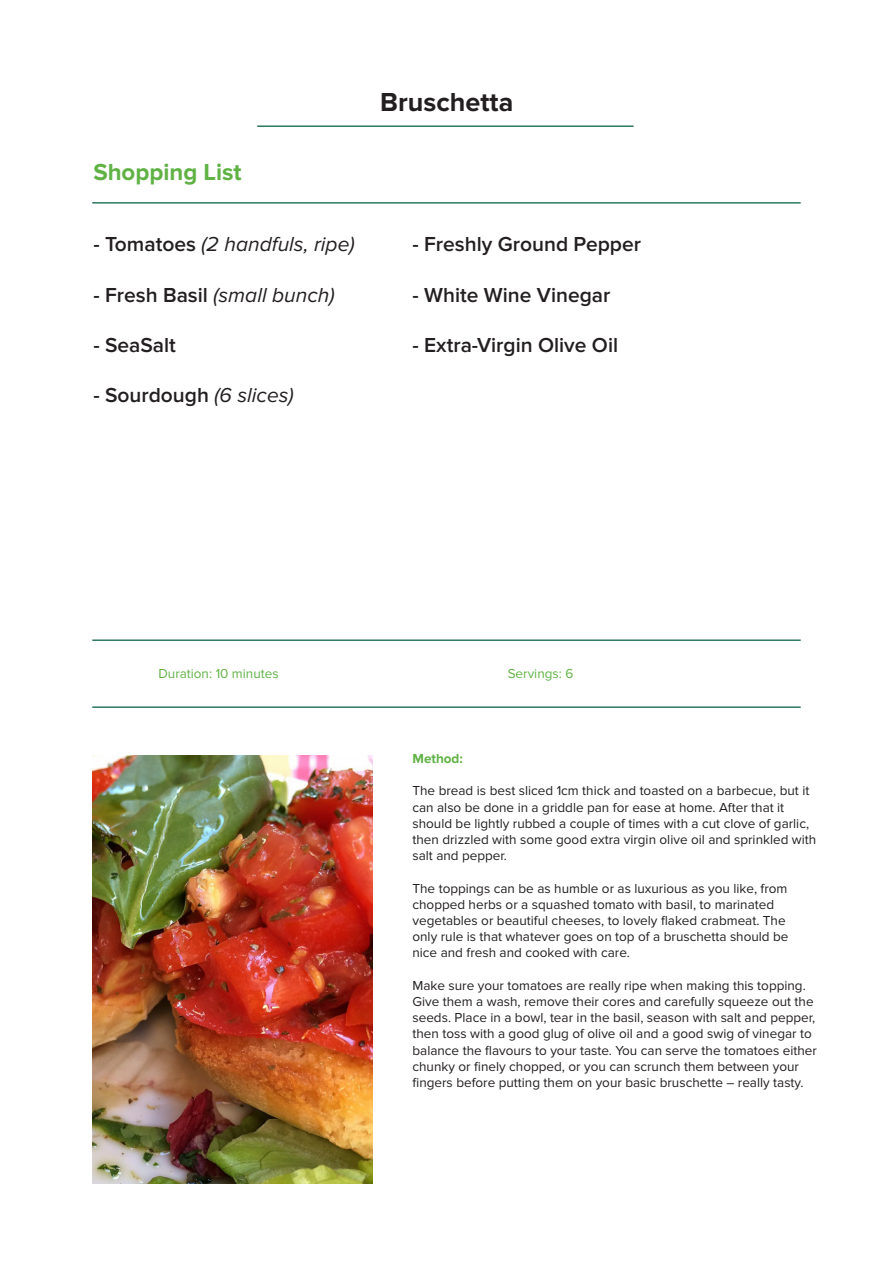
<style>
.page{position:relative;width:893px;height:1263px;background:#fff}
.page>*{position:absolute;margin:0;border:0;box-sizing:border-box;transform-origin:0 0}
.t1{font:700 27px "Proxima Nova";color:#231f20}
.t2{font:700 24px "Proxima Nova";color:#60b245}
.t3{font:600 21px "Proxima Nova";color:#231f20}
.t4{font:italic 21px "Proxima Nova";color:#231f20}
.t5{font:13.5px/16.2px "Proxima Nova";color:#231f20}
.t6{font:13.5px "Proxima Nova";color:#60b245}
.t7{font:700 13.5px "Proxima Nova";color:#60b245}
.s1{font-weight:600;font-style:normal}
.s2{font-weight:400;font-style:italic}
</style>
<div class="page">
<hr style="left:92px;top:202px;width:709px;height:2px;background:#2e7862">
<hr style="left:257px;top:125px;width:377px;height:2px;background:#2e7862">
<hr style="left:92px;top:639px;width:709px;height:2px;background:#2e7862">
<hr style="left:92px;top:706px;width:709px;height:2px;background:#2e7862">
<img style="left:92px;top:755px;width:280px;height:428px">
<p class="t2" style="left:93px;top:158px;width:150px">Shopping List</p>
<p class="t4" style="left:93px;top:233px;width:263px"><span class="s1">- Tomatoes</span> (2 handfuls, ripe)</p>
<p class="t4" style="left:93px;top:283px;width:243px"><span class="s1">- Fresh Basil</span> (small bunch)</p>
<p class="t3" style="left:93px;top:333px;width:84px">- SeaSalt</p>
<p class="t3" style="left:93px;top:383px;width:202px">- Sourdough <span class="s2">(6 slices)</span></p>
<p class="t1" style="left:380px;top:87px;width:135px">Bruschetta</p>
<p class="t3" style="left:412px;top:232px;width:230px">- Freshly Ground Pepper</p>
<p class="t3" style="left:412px;top:282px;width:199px">- White Wine Vinegar</p>
<p class="t3" style="left:412px;top:333px;width:207px">- Extra-Virgin Olive Oil</p>
<p class="t6" style="left:158px;top:666px;width:122px">Duration: 10 minutes</p>
<p class="t6" style="left:508px;top:666px;width:67px">Servings: 6</p>
<p class="t7" style="left:412px;top:751px;width:52px">Method:</p>
<p class="t5" style="left:412px;top:783px;width:398px">The bread is best sliced 1cm thick and toasted on a barbecue, but it</p>
<p class="t5" style="left:412px;top:799px;width:373px">can also be done in a griddle pan for ease at home. After that it</p>
<p class="t5" style="left:412px;top:815px;width:398px">should be lightly rubbed a couple of times with a cut clove of garlic,</p>
<p class="t5" style="left:412px;top:832px;width:405px">then drizzled with some good extra virgin olive oil and sprinkled with salt and pepper.</p>
<p class="t5" style="left:412px;top:880px;width:376px">The toppings can be as humble or as luxurious as you like, from chopped herbs or a squashed tomato with basil, to marinated</p>
<p class="t5" style="left:412px;top:913px;width:375px">vegetables or beautiful cheeses, to lovely flaked crabmeat. The</p>
<p class="t5" style="left:412px;top:929px;width:378px">only rule is that whatever goes on top of a bruschetta should be</p>
<p class="t5" style="left:412px;top:945px;width:219px">nice and fresh and cooked with care.</p>
<p class="t5" style="left:412px;top:977px;width:395px">Make sure your tomatoes are really ripe when making this topping.</p>
<p class="t5" style="left:412px;top:994px;width:406px">Give them a wash, remove their cores and carefully squeeze out the seeds. Place in a bowl, tear in the basil, season with salt and pepper, then toss with a good glug of olive oil and a good swig of vinegar to balance the flavours to your taste. You can serve the tomatoes either chunky or finely chopped, or you can scrunch them between your</p>
<p class="t5" style="left:412px;top:1075px;width:393px">fingers before putting them on your basic bruschette – really tasty.</p>
</div>
